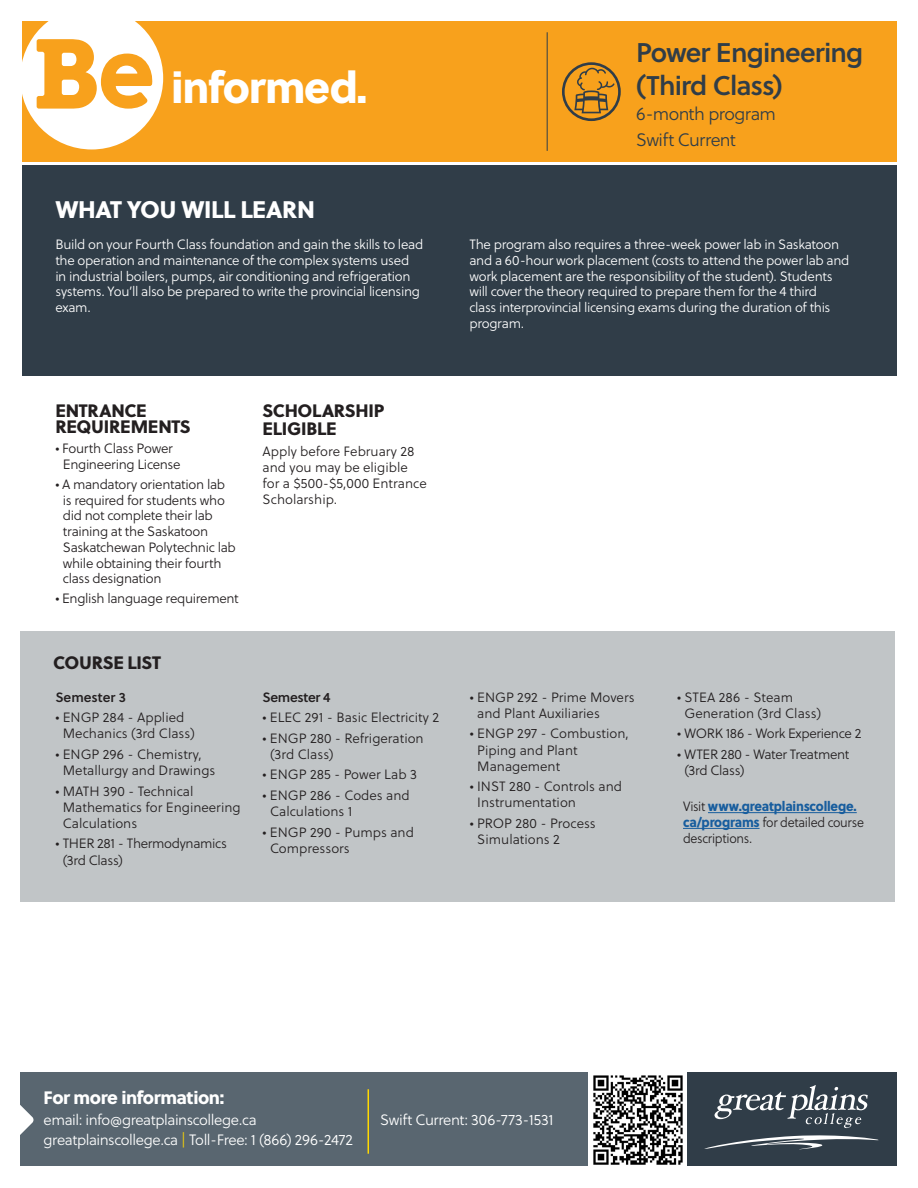
<style>
.page{position:relative;width:918px;height:1188px;background:#fff}
.page>*{position:absolute;margin:0;border:0;box-sizing:border-box;transform-origin:0 0}
.t1{font:43.5px "Soleil Xb";letter-spacing:-.03em;color:#fff}
.t2{font:27px/32.4px "Soleil Sb";letter-spacing:-.03em;color:#303d48}
.t3{font:24px "Soleil Xb";letter-spacing:-.02em;color:#fff}
.t4{font:18px/15.8px "Soleil Xb";letter-spacing:-.02em;color:#231f20}
.t5{font:18px "Soleil Lt";letter-spacing:-.035em;color:#303d48}
.t6{font:18px "Soleil Xb";letter-spacing:-.025em;color:#fff}
.t7{font:15px "Soleil Lt";letter-spacing:-.025em;color:#fff}
.t8{font:13.5px/16.2px "Soleil Lt";color:#231f20}
.t9{font:13.5px/15.8px "Soleil Lt";letter-spacing:-.02em;color:#fff}
.t10{font:13.5px/15.8px "Soleil Lt";letter-spacing:-.025em;color:#231f20}
.t11{font:13.5px/15.8px "Soleil Lt";letter-spacing:-.02em;color:#231f20;scale:.94 1}
.t12{font:13.5px/15.8px "Soleil Lt";letter-spacing:-.02em;color:#231f20;text-align:center}
.t13{font:13.5px "Soleil Sb";letter-spacing:-.01em;color:#231f20}
.s1{font-family:"Soleil Xb";color:#175d9e}
.s2{color:#ffd801}
</style>
<div class="page">
<div style="left:20px;top:1073px;width:568px;height:93px;background:#596670"></div>
<div style="left:687px;top:1073px;width:209px;height:93px;background:#303d48"></div>
<svg style="left:714px;top:1085px;width:154px;height:43px"></svg>
<svg style="left:704px;top:1135px;width:175px;height:15px"></svg>
<img style="left:593px;top:1075px;width:90px;height:90px">
<svg style="left:20px;top:1105px;width:14px;height:30px"></svg>
<div style="left:22px;top:22px;width:874px;height:140px;background:#f8a11c"></div>
<svg style="left:22px;top:21px;width:141px;height:128px"></svg>
<div style="left:22px;top:166px;width:874px;height:210px;background:#303d48"></div>
<div style="left:20px;top:631px;width:875px;height:271px;background:#c1c5c7"></div>
<hr style="left:547px;top:32px;width:1px;height:119px;background:#303d48">
<hr style="left:708px;top:812px;width:149px;height:1px;background:#175d9e">
<hr style="left:683px;top:828px;width:77px;height:1px;background:#175d9e">
<hr style="left:368px;top:1089px;width:1px;height:65px;background:#ffd801">
<svg style="left:562px;top:62px;width:59px;height:59px"></svg>
<p class="t1" style="left:171px;top:53px;width:198px">informed.</p>
<p class="t3" style="left:55px;top:191px;width:261px">WHAT YOU WILL LEARN</p>
<p class="t2" style="left:636px;top:35px;width:229px">Power Engineering (Third Class)</p>
<p class="t5" style="left:636px;top:102px;width:141px">6-month program</p>
<p class="t5" style="left:636px;top:128px;width:101px">Swift Current</p>
<p class="t9" style="left:55px;top:236px;width:369px">Build on your Fourth Class foundation and gain the skills to lead the operation and maintenance of the complex systems used in industrial boilers, pumps, air conditioning and refrigeration systems. You’ll also be prepared to write the provincial licensing exam.</p>
<p class="t9" style="left:469px;top:236px;width:382px">The program also requires a three-week power lab in Saskatoon and a 60-hour work placement (costs to attend the power lab and work placement are the responsibility of the student). Students will cover the theory required to prepare them for the 4 third<br>class interprovincial licensing exams during the duration of this program.</p>
<p class="t4" style="left:55px;top:402px;width:137px">ENTRANCE<br>REQUIREMENTS</p>
<p class="t12" style="left:55px;top:440px;width:127px">• Fourth Class Power<br>Engineering License</p>
<p class="t10" style="left:63px;top:476px;width:175px;text-indent:-8px">• A mandatory orientation lab is required for students who did not complete their lab training at the Saskatoon<br>Saskatchewan Polytechnic lab while obtaining their fourth class designation</p>
<p class="t10" style="left:55px;top:591px;width:185px">• English language requirement</p>
<p class="t4" style="left:53px;top:653px;width:109px">COURSE LIST</p>
<p class="t13" style="left:55px;top:687px;width:72px">Semester 3</p>
<p class="t8" style="left:63px;top:709px;width:134px;text-indent:-8px">• ENGP 284 - Applied<br>Mechanics (3rd Class)</p>
<p class="t8" style="left:63px;top:746px;width:154px;text-indent:-8px">• ENGP 296 - Chemistry,<br>Metallurgy and Drawings</p>
<p class="t8" style="left:63px;top:783px;width:179px;text-indent:-8px">• MATH 390 - Technical<br>Mathematics for Engineering<br>Calculations</p>
<p class="t10" style="left:63px;top:836px;width:166px;line-height:16.2px;text-indent:-8px">• THER 281 - Thermodynamics (3rd Class)</p>
<p class="t4" style="left:263px;top:401px;width:123px;line-height:18px">SCHOLARSHIP<br>ELIGIBLE</p>
<p class="t8" style="left:263px;top:443px;width:166px">Apply before February 28 and you may be eligible for a $500-$5,000 Entrance<br>Scholarship.</p>
<p class="t13" style="left:263px;top:687px;width:69px">Semester 4</p>
<p class="t8" style="left:263px;top:709px;width:178px">• ELEC 291 - Basic Electricity 2</p>
<p class="t8" style="left:270px;top:730px;width:155px;text-indent:-8px">• ENGP 280 - Refrigeration (3rd Class)</p>
<p class="t8" style="left:263px;top:766px;width:156px">• ENGP 285 - Power Lab 3</p>
<p class="t8" style="left:270px;top:787px;width:141px;text-indent:-8px">• ENGP 286 - Codes and<br>Calculations 1</p>
<p class="t8" style="left:270px;top:824px;width:145px;text-indent:-8px">• ENGP 290 - Pumps and<br>Compressors</p>
<p class="t8" style="left:477px;top:689px;width:159px;text-indent:-8px">• ENGP 292 - Prime Movers and Plant Auxiliaries</p>
<p class="t8" style="left:477px;top:725px;width:153px;text-indent:-8px">• ENGP 297 - Combustion,<br>Piping and Plant<br>Management</p>
<p class="t8" style="left:477px;top:778px;width:146px;text-indent:-8px">• INST 280 - Controls and<br>Instrumentation</p>
<p class="t8" style="left:477px;top:815px;width:120px;text-indent:-8px">• PROP 280 - Process<br>Simulations 2</p>
<p class="t8" style="left:685px;top:689px;width:138px;text-indent:-8px">• STEA 286 - Steam<br>Generation (3rd Class)</p>
<p class="t10" style="left:677px;top:726px;width:186px">• WORK 186 - Work Experience 2</p>
<p class="t10" style="left:685px;top:746px;width:166px;line-height:16.2px;text-indent:-8px">• WTER 280 - Water Treatment (3rd Class)</p>
<p class="t11" style="left:683px;top:799px;width:194px">Visit <span class="s1">www.greatplainscollege. ca/programs</span> for detailed course descriptions.</p>
<p class="t6" style="left:44px;top:1084px;width:182px">For more information:</p>
<p class="t7" style="left:44px;top:1130px;width:311px">greatplainscollege.ca <span class="s2">|</span> Toll-Free: 1 (866) 296-2472</p>
<p class="t7" style="left:44px;top:1109px;width:215px">email: info@greatplainscollege.ca</p>
<p class="t7" style="left:380px;top:1109px;width:175px">Swift Current: 306-773-1531</p>
</div>
